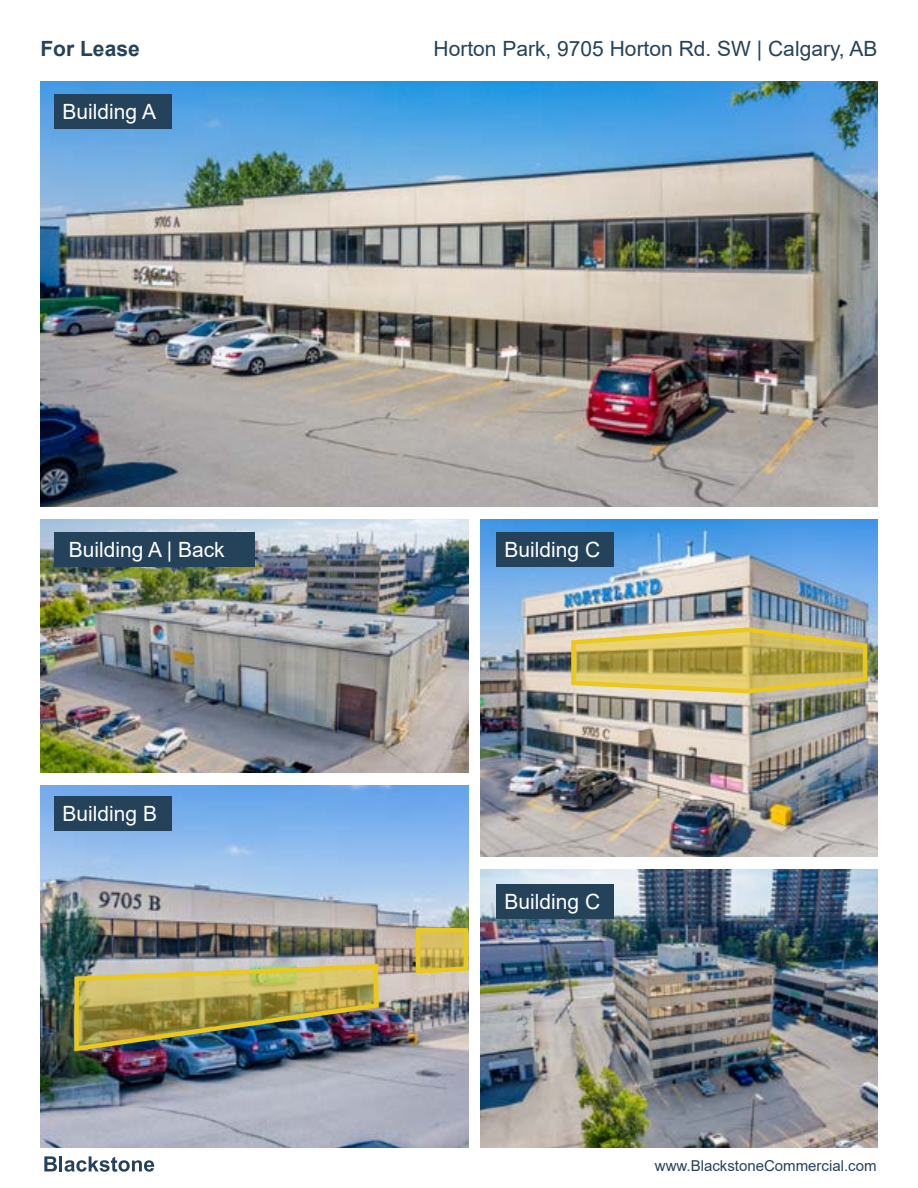
<style>
.page{position:relative;width:918px;height:1188px;background:#fff}
.page>*{position:absolute;margin:0;border:0;box-sizing:border-box;transform-origin:0 0}
.t1{font:21px "Arial";color:#fff}
.t2{font:21px "Arial";color:#25425b}
.t3{font:700 21px "Arial";color:#25425b}
.t4{font:15px "Arial";color:#25425b}
</style>
<div class="page">
<svg style="left:44px;top:1156px;width:110px;height:16px"></svg>
<img style="left:40px;top:81px;width:838px;height:426px">
<img style="left:40px;top:519px;width:429px;height:253px">
<img style="left:481px;top:869px;width:397px;height:279px">
<img style="left:40px;top:785px;width:429px;height:363px">
<div style="left:54px;top:94px;width:118px;height:35px;background:#25425b"></div>
<div style="left:54px;top:796px;width:118px;height:35px;background:#25425b"></div>
<div style="left:54px;top:532px;width:201px;height:34px;background:#25425b"></div>
<img style="left:481px;top:519px;width:397px;height:337px">
<div style="left:496px;top:532px;width:118px;height:34px;background:#25425b"></div>
<div style="left:496px;top:885px;width:118px;height:34px;background:#25425b"></div>
<svg style="left:569px;top:625px;width:301px;height:71px"></svg>
<img style="left:72px;top:962px;width:309px;height:92px">
<svg style="left:413px;top:925px;width:56px;height:51px"></svg>
<p class="t3" style="left:40px;top:34px;width:101px">For Lease</p>
<p class="t2" style="left:434px;top:34px;width:445px">Horton Park, 9705 Horton Rd. SW | Calgary, AB</p>
<p class="t1" style="left:63px;top:98px;width:95px">Building A</p>
<p class="t1" style="left:69px;top:535px;width:158px">Building A | Back</p>
<p class="t1" style="left:504px;top:535px;width:97px">Building C</p>
<p class="t1" style="left:63px;top:800px;width:96px">Building B</p>
<p class="t1" style="left:504px;top:888px;width:97px">Building C</p>
<p class="t4" style="left:655px;top:1155px;width:223px">www.BlackstoneCommercial.com</p>
</div>
